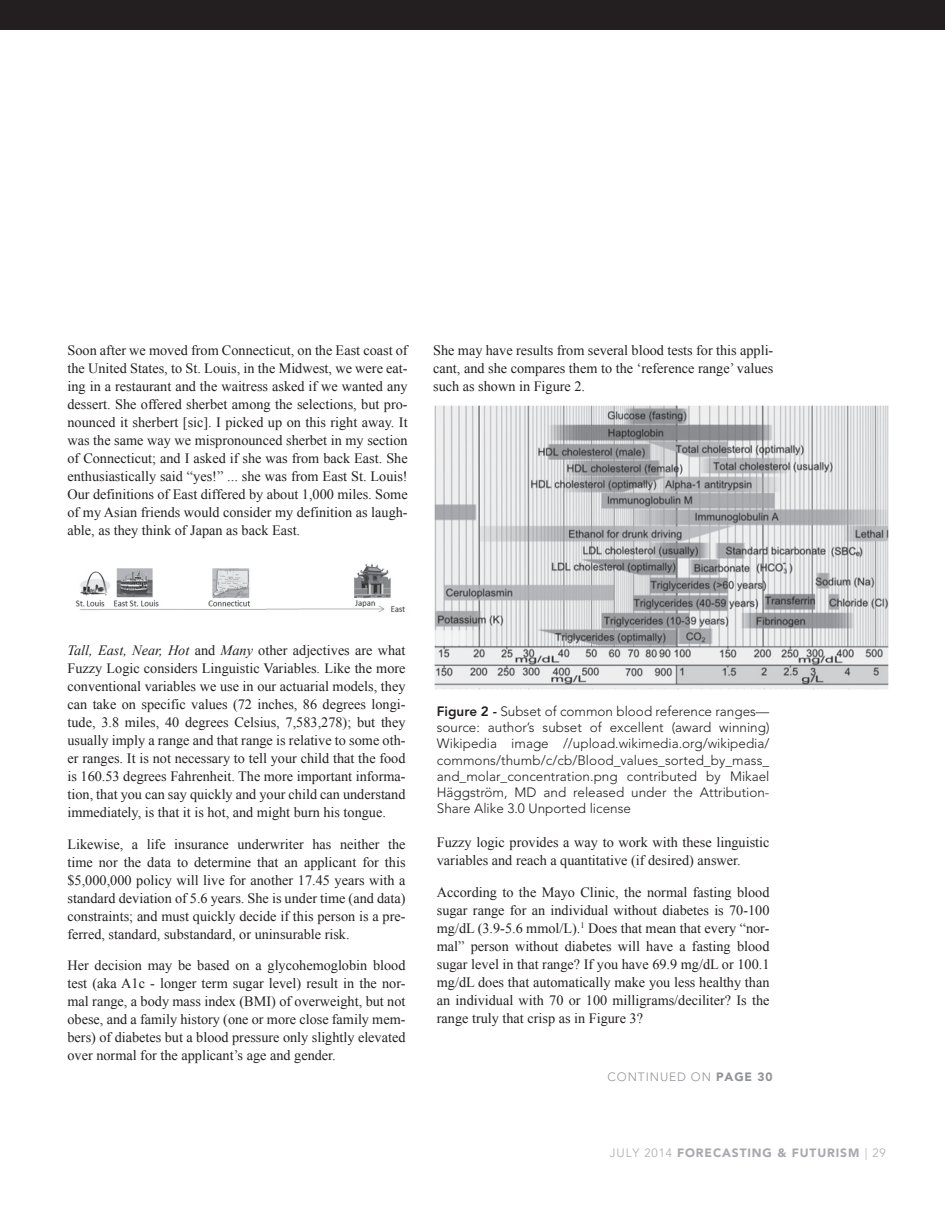
<style>
.page{position:relative;width:945px;height:1215px;background:#fff}
.page>*{position:absolute;margin:0;border:0;box-sizing:border-box;transform-origin:0 0}
.t1{font:14.25px/18px "Times New Roman";color:#231f20;text-align:justify}
.t2{font:300 13.5px/16.2px "Avenir LT Std";color:#231f20;text-align:justify}
.t3{font:900 12px "Avenir LT Std";letter-spacing:.075em;color:#a8a9ad}
.t4{font:300 12px "Avenir LT Std";letter-spacing:.075em;color:#919396}
.s1{font-style:italic}
.s2{font-weight:800}
.s3{font-weight:900}
.s4{font-weight:300}
</style>
<div class="page">
<div style="left:0;top:0;width:945px;height:30px;background:#231f20"></div>
<img style="left:75px;top:563px;width:330px;height:50px">
<img style="left:435px;top:406px;width:454px;height:283px">
<p class="t1" style="left:68px;top:341px;width:342px">Soon after we moved from Connecticut, on the East coast of the United States, to St. Louis, in the Midwest, we were eat&shy;ing in a restaurant and the waitress asked if we wanted any dessert. She offered sherbet among the selections, but pro&shy;nounced it sherbert [sic]. I picked up on this right away. It was the same way we mispronounced sherbet in my section of Connecticut; and I asked if she was from back East. She enthusiastically said “yes!” ... she was from East St. Louis!<br>Our definitions of East differed by about 1,000 miles. Some of my Asian friends would consider my definition as laugh&shy;able, as they think of Japan as back East.</p>
<p class="t1" style="left:433px;top:341px;width:342px">She may have results from several blood tests for this appli&shy;cant, and she compares them to the ‘reference range’ values such as shown in Figure 2.</p>
<p class="t1" style="left:68px;top:641px;width:340px"><span class="s1">Tall, East, Near, Hot</span> and <span class="s1">Many</span> other adjectives are what Fuzzy Logic considers Linguistic Variables. Like the more conventional variables we use in our actuarial models, they can take on specific values (72 inches, 86 degrees longi&shy;tude, 3.8 miles, 40 degrees Celsius, 7,583,278); but they usually imply a range and that range is relative to some oth&shy;er ranges. It is not necessary to tell your child that the food is 160.53 degrees Fahrenheit. The more important informa&shy;tion, that you can say quickly and your child can understand immediately, is that it is hot, and might burn his tongue.</p>
<p class="t1" style="left:68px;top:835px;width:340px">Likewise, a life insurance underwriter has neither the time nor the data to determine that an applicant for this $5,000,000 policy will live for another 17.45 years with a standard deviation of 5.6 years. She is under time (and data) constraints; and must quickly decide if this person is a pre&shy;ferred, standard, substandard, or uninsurable risk.</p>
<p class="t1" style="left:68px;top:956px;width:340px">Her decision may be based on a glycohemoglobin blood test (aka A1c - longer term sugar level) result in the nor&shy;mal range, a body mass index (BMI) of overweight, but not obese, and a family history (one or more close family mem&shy;bers) of diabetes but a blood pressure only slightly elevated over normal for the applicant’s age and gender.</p>
<p class="t2" style="left:437px;top:703px;width:334px"><span class="s2">Figure 2 -</span> Subset of common blood reference ranges— source: author’s subset of excellent (award winning)<br>Wikipedia image //upload.wikimedia.org/wikipedia/ commons/thumb/c/cb/Blood_values_sorted_by_mass_ and_molar_concentration.png contributed by Mikael Häggström, MD and released under the Attribution-Share Alike 3.0 Unported license</p>
<p class="t1" style="left:437px;top:833px;width:334px">Fuzzy logic provides a way to work with these linguistic variables and reach a quantitative (if desired) answer.</p>
<p class="t1" style="left:437px;top:883px;width:334px">According to the Mayo Clinic, the normal fasting blood sugar range for an individual without diabetes is 70-100 mg/dL (3.9-5.6 mmol/L).<sup>1</sup> Does that mean that every “nor&shy;mal” person without diabetes will have a fasting blood sugar level in that range? If you have 69.9 mg/dL or 100.1 mg/dL does that automatically make you less healthy than an individual with 70 or 100 milligrams/deciliter? Is the range truly that crisp as in Figure 3?</p>
<p class="t4" style="left:607px;top:1070px;width:167px">CONTINUED ON <span class="s3">PAGE 30</span></p>
<p class="t3" style="left:610px;top:1145px;width:277px"><span class="s4">JULY 2014</span> FORECASTING &amp; FUTURISM <span class="s4">| 29</span></p>
</div>
